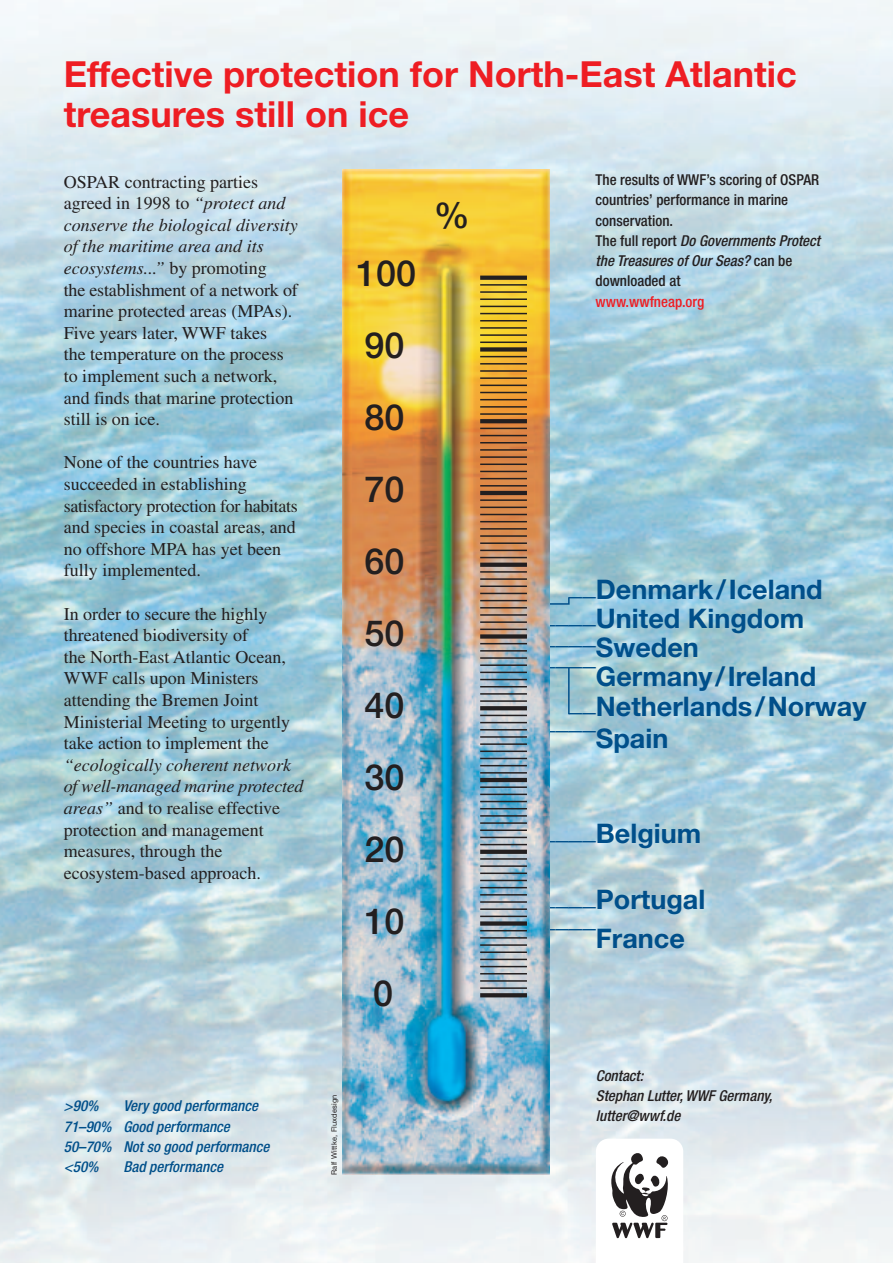
<style>
.page{position:relative;width:893px;height:1263px;background:#fff}
.page>*{position:absolute;margin:0;border:0;box-sizing:border-box;transform-origin:0 0}
.t1{font:700 36px/39.6px "Helvetica Neue";color:#ee1d23}
.t2{font:500 36px/72px "Helvetica Neue";color:#231f20}
.t3{font:700 27px/21.3px "Helvetica Neue";color:#004f8a}
.t4{font:18px/21.6px "Times";color:#231f20}
.t5{font:500 condensed 15px/20.2px "Helvetica Neue";color:#231f20}
.t6{font:italic 500 condensed 15px/20.2px "Helvetica Neue";color:#004f8a}
.t7{font:italic 500 condensed 15px/20.2px "Helvetica Neue";color:#231f20}
.t8{font:500 condensed 15px "Helvetica Neue";color:#ee1d23}
.t9{font:7.5px "Helvetica Neue";letter-spacing:.02em;color:#231f20}
.s1{font-style:italic}
</style>
<div class="page">
<img style="left:0;top:0;width:892px;height:1263px">
<svg style="left:549px;top:596px;width:21px;height:9px"></svg>
<img style="left:342px;top:169px;width:207px;height:1005px">
<svg style="left:596px;top:1139px;width:87px;height:124px"></svg>
<svg style="left:480px;top:850px;width:47px;height:4px"></svg>
<hr style="left:480px;top:778px;width:47px;height:4px;background:#231f20">
<svg style="left:480px;top:706px;width:47px;height:4px"></svg>
<div style="left:480px;top:634px;width:47px;height:5px;background:#231f20"></div>
<svg style="left:480px;top:563px;width:47px;height:4px"></svg>
<hr style="left:480px;top:491px;width:47px;height:4px;background:#231f20">
<svg style="left:480px;top:419px;width:47px;height:4px"></svg>
<div style="left:480px;top:347px;width:47px;height:5px;background:#231f20"></div>
<svg style="left:480px;top:276px;width:47px;height:4px"></svg>
<hr style="left:480px;top:342px;width:47px;height:1px;background:#231f20">
<hr style="left:480px;top:334px;width:47px;height:2px;background:#231f20">
<hr style="left:480px;top:327px;width:47px;height:2px;background:#231f20">
<hr style="left:480px;top:320px;width:47px;height:2px;background:#231f20">
<hr style="left:480px;top:313px;width:47px;height:1px;background:#231f20">
<hr style="left:480px;top:306px;width:47px;height:1px;background:#231f20">
<hr style="left:480px;top:298px;width:47px;height:2px;background:#231f20">
<hr style="left:480px;top:291px;width:47px;height:2px;background:#231f20">
<hr style="left:480px;top:284px;width:47px;height:2px;background:#231f20">
<hr style="left:480px;top:987px;width:47px;height:2px;background:#231f20">
<hr style="left:480px;top:980px;width:47px;height:2px;background:#231f20">
<hr style="left:480px;top:973px;width:47px;height:2px;background:#231f20">
<hr style="left:480px;top:966px;width:47px;height:1px;background:#231f20">
<hr style="left:480px;top:959px;width:47px;height:1px;background:#231f20">
<hr style="left:480px;top:952px;width:47px;height:1px;background:#231f20">
<hr style="left:480px;top:944px;width:47px;height:2px;background:#231f20">
<hr style="left:480px;top:937px;width:47px;height:2px;background:#231f20">
<hr style="left:480px;top:930px;width:47px;height:1px;background:#231f20">
<svg style="left:480px;top:993px;width:47px;height:4px"></svg>
<div style="left:480px;top:921px;width:47px;height:5px;background:#231f20"></div>
<hr style="left:480px;top:413px;width:47px;height:2px;background:#231f20">
<hr style="left:480px;top:406px;width:47px;height:2px;background:#231f20">
<hr style="left:480px;top:399px;width:47px;height:1px;background:#231f20">
<hr style="left:480px;top:392px;width:47px;height:1px;background:#231f20">
<hr style="left:480px;top:385px;width:47px;height:1px;background:#231f20">
<hr style="left:480px;top:377px;width:47px;height:2px;background:#231f20">
<hr style="left:480px;top:370px;width:47px;height:2px;background:#231f20">
<hr style="left:480px;top:363px;width:47px;height:2px;background:#231f20">
<hr style="left:480px;top:356px;width:47px;height:1px;background:#231f20">
<hr style="left:480px;top:485px;width:47px;height:2px;background:#231f20">
<hr style="left:480px;top:478px;width:47px;height:1px;background:#231f20">
<hr style="left:480px;top:471px;width:47px;height:1px;background:#231f20">
<hr style="left:480px;top:464px;width:47px;height:1px;background:#231f20">
<hr style="left:480px;top:456px;width:47px;height:2px;background:#231f20">
<hr style="left:480px;top:449px;width:47px;height:2px;background:#231f20">
<hr style="left:480px;top:442px;width:47px;height:2px;background:#231f20">
<hr style="left:480px;top:435px;width:47px;height:1px;background:#231f20">
<hr style="left:480px;top:428px;width:47px;height:1px;background:#231f20">
<hr style="left:480px;top:557px;width:47px;height:1px;background:#231f20">
<hr style="left:480px;top:550px;width:47px;height:1px;background:#231f20">
<hr style="left:480px;top:542px;width:47px;height:2px;background:#231f20">
<hr style="left:480px;top:535px;width:47px;height:2px;background:#231f20">
<hr style="left:480px;top:528px;width:47px;height:2px;background:#231f20">
<hr style="left:480px;top:521px;width:47px;height:1px;background:#231f20">
<hr style="left:480px;top:514px;width:47px;height:1px;background:#231f20">
<hr style="left:480px;top:507px;width:47px;height:1px;background:#231f20">
<hr style="left:480px;top:499px;width:47px;height:2px;background:#231f20">
<hr style="left:480px;top:629px;width:47px;height:1px;background:#231f20">
<hr style="left:480px;top:621px;width:47px;height:2px;background:#231f20">
<hr style="left:480px;top:614px;width:47px;height:2px;background:#231f20">
<hr style="left:480px;top:607px;width:47px;height:2px;background:#231f20">
<hr style="left:480px;top:600px;width:47px;height:1px;background:#231f20">
<hr style="left:480px;top:593px;width:47px;height:1px;background:#231f20">
<hr style="left:480px;top:586px;width:47px;height:1px;background:#231f20">
<hr style="left:480px;top:578px;width:47px;height:2px;background:#231f20">
<hr style="left:480px;top:571px;width:47px;height:2px;background:#231f20">
<hr style="left:480px;top:700px;width:47px;height:2px;background:#231f20">
<hr style="left:480px;top:693px;width:47px;height:2px;background:#231f20">
<hr style="left:480px;top:686px;width:47px;height:1px;background:#231f20">
<hr style="left:480px;top:679px;width:47px;height:1px;background:#231f20">
<hr style="left:480px;top:672px;width:47px;height:1px;background:#231f20">
<hr style="left:480px;top:664px;width:47px;height:2px;background:#231f20">
<hr style="left:480px;top:657px;width:47px;height:2px;background:#231f20">
<hr style="left:480px;top:650px;width:47px;height:2px;background:#231f20">
<hr style="left:480px;top:643px;width:47px;height:1px;background:#231f20">
<hr style="left:480px;top:772px;width:47px;height:2px;background:#231f20">
<hr style="left:480px;top:765px;width:47px;height:1px;background:#231f20">
<hr style="left:480px;top:758px;width:47px;height:1px;background:#231f20">
<hr style="left:480px;top:751px;width:47px;height:1px;background:#231f20">
<hr style="left:480px;top:743px;width:47px;height:2px;background:#231f20">
<hr style="left:480px;top:736px;width:47px;height:2px;background:#231f20">
<hr style="left:480px;top:729px;width:47px;height:2px;background:#231f20">
<hr style="left:480px;top:722px;width:47px;height:1px;background:#231f20">
<hr style="left:480px;top:715px;width:47px;height:1px;background:#231f20">
<hr style="left:480px;top:844px;width:47px;height:1px;background:#231f20">
<hr style="left:480px;top:837px;width:47px;height:1px;background:#231f20">
<hr style="left:480px;top:830px;width:47px;height:1px;background:#231f20">
<hr style="left:480px;top:822px;width:47px;height:2px;background:#231f20">
<hr style="left:480px;top:815px;width:47px;height:2px;background:#231f20">
<hr style="left:480px;top:808px;width:47px;height:1px;background:#231f20">
<hr style="left:480px;top:801px;width:47px;height:1px;background:#231f20">
<hr style="left:480px;top:794px;width:47px;height:1px;background:#231f20">
<hr style="left:480px;top:786px;width:47px;height:2px;background:#231f20">
<hr style="left:480px;top:916px;width:47px;height:1px;background:#231f20">
<hr style="left:480px;top:908px;width:47px;height:2px;background:#231f20">
<hr style="left:480px;top:901px;width:47px;height:2px;background:#231f20">
<hr style="left:480px;top:894px;width:47px;height:2px;background:#231f20">
<hr style="left:480px;top:887px;width:47px;height:1px;background:#231f20">
<hr style="left:480px;top:880px;width:47px;height:1px;background:#231f20">
<hr style="left:480px;top:873px;width:47px;height:1px;background:#231f20">
<hr style="left:480px;top:865px;width:47px;height:2px;background:#231f20">
<hr style="left:480px;top:858px;width:47px;height:2px;background:#231f20">
<hr style="left:568px;top:667px;width:1px;height:47px;background:#004f8a">
<h1 class="t1" style="left:64px;top:58px;width:734px">Effective protection for North-East Atlantic treasures still on ice</h1>
<p class="t4" style="left:64px;top:173px;width:235px">OSPAR contracting parties agreed in 1998 to <span class="s1">“protect and conserve the biological diversity of the maritime area and its ecosystems...”</span> by promoting<br>the establishment of a network of marine protected areas (MPAs).<br>Five years later, WWF takes<br>the temperature on the process to implement such a network, and finds that marine protection still is on ice.</p>
<p class="t4" style="left:64px;top:453px;width:235px">None of the countries have succeeded in establishing satisfactory protection for habitats and species in coastal areas, and no offshore MPA has yet been fully implemented.</p>
<p class="t4" style="left:64px;top:605px;width:228px">In order to secure the highly threatened biodiversity of<br>the North-East Atlantic Ocean,<br>WWF calls upon Ministers attending the Bremen Joint<br>Ministerial Meeting to urgently take action to implement the</p>
<p class="t4" style="left:64px;top:756px;width:241px"><span class="s1">“ecologically coherent network of well-managed marine protected areas”</span> and to realise effective protection and management measures, through the ecosystem-based approach.</p>
<h1 class="t2" style="left:356px;top:240px;width:62px">100<br>90<br>80<br>70<br>60<br>50<br>40<br>30<br>20<br>10</h1>
<h1 class="t2" style="left:373px;top:960px;width:22px">0</h1>
<h1 class="t2" style="left:434px;top:182px;width:37px">%</h1>
<p class="t6" style="left:64px;top:1097px;width:210px;text-indent:60px">Very good performance<br>71–90% Good performance<br>50–70% Not so good performance &lt;50%</p>
<p class="t6" style="left:64px;top:1097px;width:39px">&gt;90%</p>
<p class="t6" style="left:123px;top:1158px;width:104px">Bad performance</p>
<p class="t9" style="left:331px;top:1175px;width:82px;rotate:-90deg">Ralf Wittke, Fluxdesign</p>
<p class="t5" style="left:595px;top:171px;width:226px">The results of WWF’s scoring of OSPAR countries’ performance in marine conservation.<br>T h e f u l l r e p o r t <span class="s1">Do Governments Protect the Treasures of OurSeas?</span> c a n b e downloaded at</p>
<p class="t8" style="left:595px;top:296px;width:110px">www.wwfneap.org</p>
<h2 class="t3" style="left:528px;top:577px;width:296px;line-height:28.8px;text-indent:40px">__Denmark/Iceland _____United Kingdom</h2>
<h2 class="t3" style="left:528px;top:626px;width:69px">_____</h2>
<h2 class="t3" style="left:596px;top:639px;width:105px">Sweden</h2>
<h2 class="t3" style="left:596px;top:647px;width:222px;text-indent:-67px">_____<br>Germany/Ireland</h2>
<h2 class="t3" style="left:569px;top:698px;width:299px">__Netherlands/Norway</h2>
<h2 class="t3" style="left:596px;top:712px;width:74px;line-height:19.2px;text-indent:-67px">_____<br>Spain</h2>
<h2 class="t3" style="left:528px;top:826px;width:174px">_____Belgium</h2>
<h2 class="t3" style="left:528px;top:891px;width:178px">_____Portugal</h2>
<h2 class="t3" style="left:596px;top:909px;width:91px;text-indent:-67px">_____<br>France</h2>
<p class="t7" style="left:596px;top:1067px;width:181px">Contact:<br>Stephan Lutter, WWF Germany, lutter@wwf.de</p>
</div>
